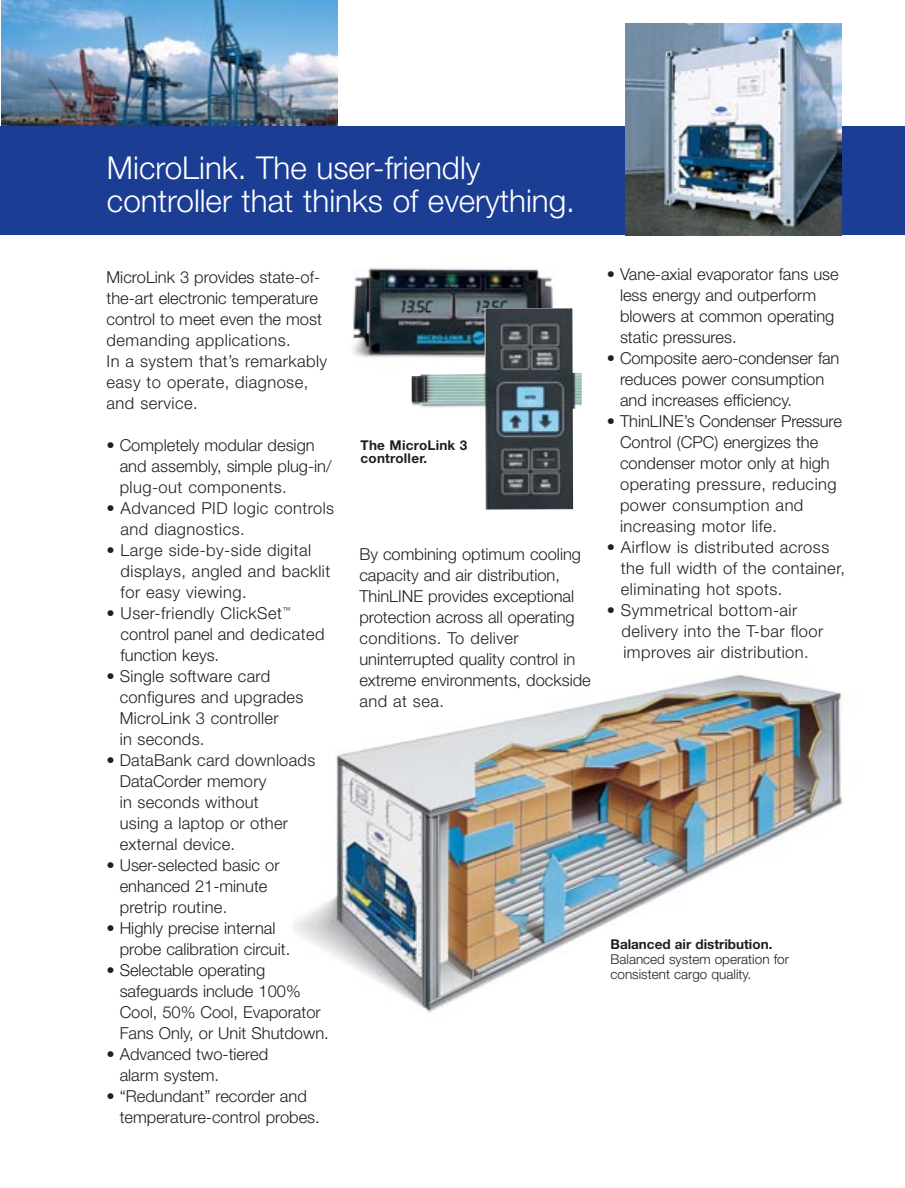
<style>
.page{position:relative;width:905px;height:1188px;background:#fff}
.page>*{position:absolute;margin:0;border:0;box-sizing:border-box;transform-origin:0 0}
.t1{font:300 31.5px/33px "Helvetica Neue";color:#fff}
.t2{font:300 16.5px/21px "Helvetica Neue";color:#231f1f}
.t3{font:300 16.5px/21px "Helvetica Neue";letter-spacing:.03em;color:#231f1f}
.t4{font:300 13.5px/15px "Helvetica Neue";color:#231f1f}
.t5{font:700 13.5px/13.5px "Helvetica Neue";color:#231f1f}
</style>
<div class="page">
<img style="left:353px;top:268px;width:200px;height:90px">
<img style="left:294px;top:674px;width:549px;height:339px">
<img style="left:1px;top:0;width:337px;height:127px">
<div style="left:0;top:127px;width:904px;height:108px;background:#1b3e94"></div>
<img style="left:626px;top:24px;width:215px;height:211px">
<img style="left:411px;top:308px;width:170px;height:202px">
<h1 class="t1" style="left:107px;top:154px;width:469px">MicroLink. The user-friendly controller that thinks of everything.</h1>
<p class="t2" style="left:107px;top:268px;width:222px">MicroLink 3 provides state-of&shy;the-art electronic temperature control to meet even the most demanding applications.<br>In a system that’s remarkably easy to operate, diagnose, and service.</p>
<p class="t2" style="left:120px;top:436px;width:213px;text-indent:-13px">• Completely modular design and assembly, simple plug-in/ plug-out components.</p>
<p class="t3" style="left:121px;top:499px;width:215px;text-indent:-14px">• Advanced PID logic controls and diagnostics.</p>
<p class="t3" style="left:121px;top:541px;width:211px;text-indent:-14px">• Large side-by-side digital displays, angled and backlit for easy viewing.</p>
<p class="t3" style="left:121px;top:604px;width:205px;text-indent:-14px">• User-friendly ClickSet<sup>™ </sup>control panel and dedicated function keys.</p>
<p class="t2" style="left:120px;top:667px;width:185px;text-indent:-13px">• Single software card configures and upgrades<br>MicroLink 3 controller<br>in seconds.</p>
<p class="t2" style="left:120px;top:751px;width:197px;text-indent:-13px">• DataBank card downloads<br>DataCorder memory<br>in seconds without<br>using a laptop or other external device.</p>
<p class="t2" style="left:120px;top:856px;width:161px;text-indent:-13px">• User-selected basic or enhanced 21-minute pretrip routine.</p>
<p class="t2" style="left:120px;top:919px;width:172px;text-indent:-13px">• Highly precise internal probe calibration circuit.</p>
<p class="t2" style="left:120px;top:961px;width:210px;text-indent:-13px">• Selectable operating safeguards include 100%<br>Cool, 50% Cool, Evaporator<br>Fans Only, or Unit Shutdown.</p>
<p class="t2" style="left:120px;top:1045px;width:150px;text-indent:-13px">• Advanced two-tiered alarm system.</p>
<p class="t2" style="left:120px;top:1087px;width:202px;text-indent:-13px">• “Redundant” recorder and temperature-control probes.</p>
<p class="t5" style="left:360px;top:439px;width:108px">The MicroLink 3 controller.</p>
<p class="t2" style="left:359px;top:545px;width:233px">By combining optimum cooling capacity and air distribution,<br>ThinLINE provides exceptional protection across all operating conditions. To deliver uninterrupted quality control in extreme environments, dockside and at sea.</p>
<p class="t2" style="left:620px;top:265px;width:220px;text-indent:-13px">• Vane-axial evaporator fans use less energy and outperform blowers at common operating static pressures.</p>
<p class="t2" style="left:620px;top:349px;width:221px;text-indent:-13px">• Composite aero-condenser fan reduces power consumption and increases efficiency.</p>
<p class="t2" style="left:620px;top:412px;width:223px;text-indent:-13px">• ThinLINE’s Condenser Pressure<br>Control (CPC) energizes the condenser motor only at high operating pressure, reducing power consumption and increasing motor life.</p>
<p class="t3" style="left:621px;top:538px;width:225px;text-indent:-14px">• Airflow is distributed across the full width of the container, eliminating hot spots.</p>
<p class="t3" style="left:621px;top:601px;width:203px;text-indent:-15px">• Symmetrical bottom-air delivery into the T-bar floor improves air distribution.</p>
<p class="t5" style="left:610px;top:938px;width:163px">Balanced air distribution.</p>
<p class="t4" style="left:610px;top:953px;width:180px">Balanced system operation for consistent cargo quality.</p>
</div>
